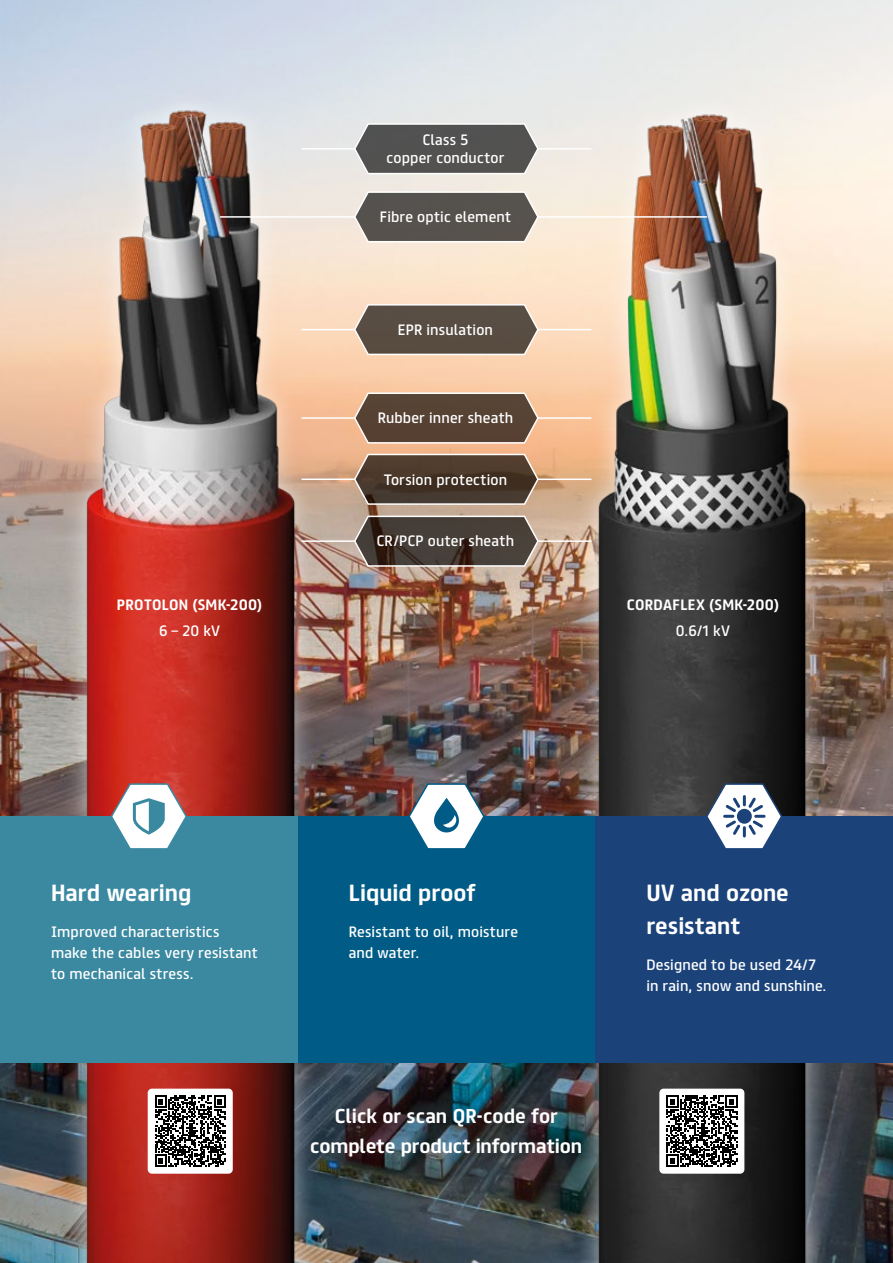
<style>
.page{position:relative;width:893px;height:1263px;background:#fff}
.page>*{position:absolute;margin:0;border:0;box-sizing:border-box;transform-origin:0 0}
.t1{font:700 21px/33px "FS Truman";color:#fff}
.t2{font:700 18px/30px "FS Truman";color:#fff;text-align:center}
.t3{font:13.5px/21px "FS Truman";letter-spacing:.015em;color:#fff}
.t4{font:700 13.5px "FS Truman";letter-spacing:.02em;color:#fff}
</style>
<div class="page">
<img style="left:0;top:0;width:893px;height:1263px">
<img style="left:62px;top:89px;width:257px;height:1174px">
<img style="left:573px;top:93px;width:257px;height:1170px">
<div style="left:595px;top:816px;width:298px;height:247px;background:#1b437a"></div>
<div style="left:298px;top:816px;width:297px;height:247px;background:#005c86"></div>
<div style="left:0;top:816px;width:298px;height:247px;background:#3a89a1"></div>
<svg style="left:110px;top:782px;width:78px;height:67px"></svg>
<svg style="left:705px;top:782px;width:78px;height:67px"></svg>
<div style="left:737px;top:809px;width:15px;height:15px;background:#1b437a;border-radius:50%"></div>
<svg style="left:407px;top:782px;width:79px;height:67px"></svg>
<div style="left:148px;top:1089px;width:85px;height:85px;background:#fff;border-radius:4px"></div>
<svg style="left:155px;top:1095px;width:71px;height:72px"></svg>
<div style="left:659px;top:1089px;width:85px;height:85px;background:#fff;border-radius:4px"></div>
<svg style="left:666px;top:1095px;width:71px;height:72px"></svg>
<hr style="left:302px;top:540px;width:53px;height:2px;background:#fff">
<hr style="left:538px;top:540px;width:53px;height:2px;background:#fff">
<svg style="left:353px;top:514px;width:187px;height:53px;background:#5e534b"></svg>
<hr style="left:302px;top:478px;width:53px;height:2px;background:#fff">
<hr style="left:538px;top:478px;width:53px;height:2px;background:#fff">
<svg style="left:353px;top:452px;width:187px;height:54px;background:#675343"></svg>
<hr style="left:302px;top:417px;width:53px;height:2px;background:#fff">
<hr style="left:538px;top:417px;width:53px;height:2px;background:#fff">
<svg style="left:353px;top:391px;width:187px;height:53px;background:#745d4c"></svg>
<hr style="left:302px;top:329px;width:53px;height:1px;background:#fff">
<hr style="left:538px;top:329px;width:53px;height:1px;background:#fff">
<svg style="left:353px;top:303px;width:187px;height:53px;background:#76685c"></svg>
<hr style="left:302px;top:148px;width:53px;height:2px;background:#fff">
<hr style="left:538px;top:148px;width:53px;height:2px;background:#fff">
<svg style="left:353px;top:122px;width:187px;height:53px;background:#6f6e6d"></svg>
<hr style="left:220px;top:216px;width:135px;height:2px;background:#fff">
<hr style="left:538px;top:216px;width:168px;height:2px;background:#fff">
<svg style="left:353px;top:190px;width:187px;height:53px;background:#736e69"></svg>
<p class="t4" style="left:117px;top:593px;width:147px">PROTOLON (SMK-200)</p>
<p class="t3" style="left:159px;top:619px;width:63px">6 – 20 kV</p>
<p class="t3" style="left:387px;top:130px;width:119px;line-height:18px;text-align:center">Class 5<br>copper conductor</p>
<p class="t3" style="left:380px;top:205px;width:133px">Fibre optic element</p>
<p class="t3" style="left:398px;top:318px;width:97px">EPR insulation</p>
<p class="t3" style="left:378px;top:406px;width:137px">Rubber inner sheath</p>
<p class="t3" style="left:384px;top:468px;width:125px">Torsion protection</p>
<p class="t3" style="left:377px;top:529px;width:139px">CR/PCP outer sheath</p>
<p class="t4" style="left:627px;top:593px;width:154px">CORDAFLEX (SMK-200)</p>
<p class="t3" style="left:676px;top:619px;width:56px">0.6/1 kV</p>
<h1 class="t1" style="left:51px;top:874px;width:142px">Hard wearing</h1>
<p class="t3" style="left:51px;top:920px;width:208px">Improved characteristics make the cables very resistant to mechanical stress.</p>
<h1 class="t1" style="left:349px;top:874px;width:129px">Liquid proof</h1>
<p class="t3" style="left:349px;top:920px;width:171px">Resistant to oil, moisture and water.</p>
<h2 class="t2" style="left:310px;top:1099px;width:273px">Click or scan QR-code for complete product information</h2>
<h1 class="t1" style="left:646px;top:874px;width:144px">UV and ozone resistant</h1>
<p class="t3" style="left:646px;top:953px;width:182px">Designed to be used 24/7 in rain, snow and sunshine.</p>
</div>
